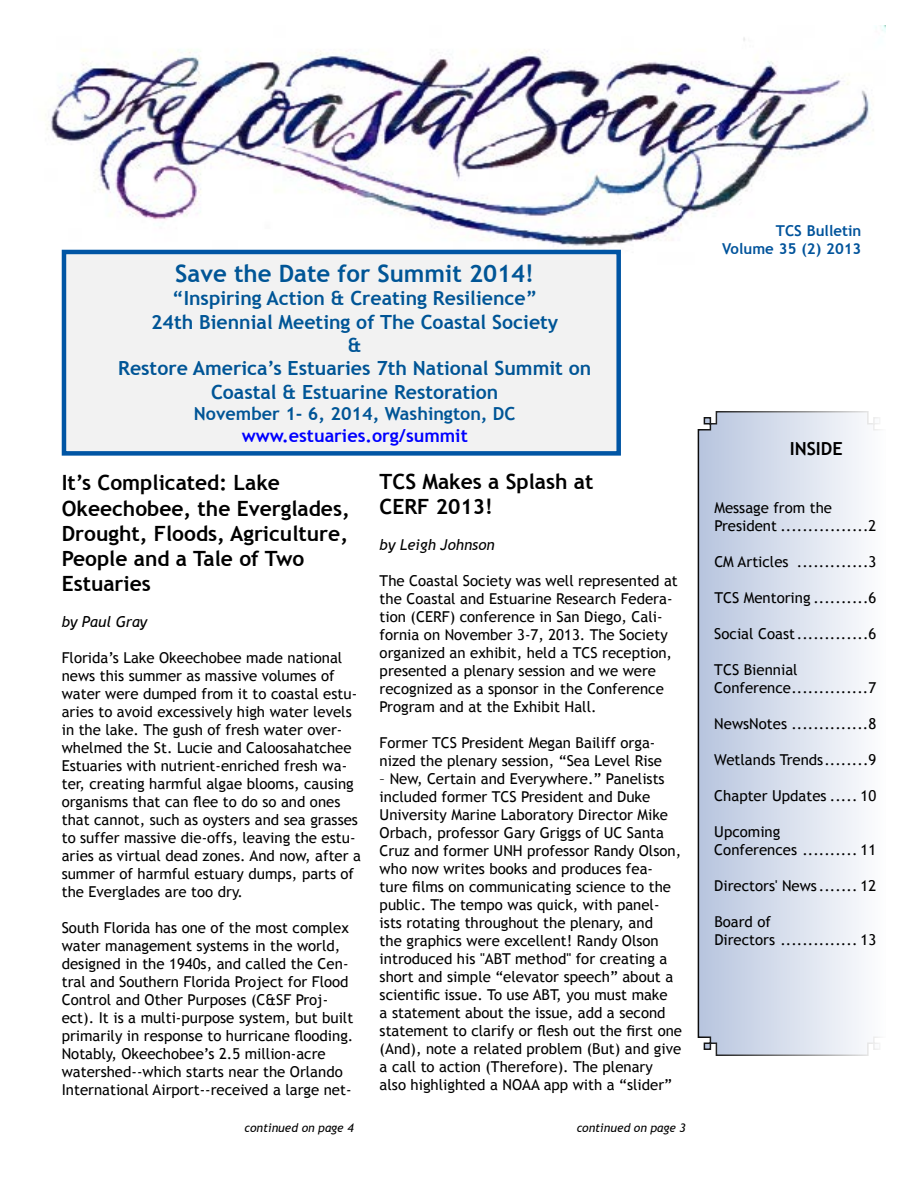
<style>
.page{position:relative;width:918px;height:1188px;background:#fff}
.page>*{position:absolute;margin:0;border:0;box-sizing:border-box;transform-origin:0 0}
.t1{font:700 24px "Trebuchet MS";color:#005596}
.t2{font:700 21px/25.2px "Trebuchet MS";color:#000}
.t3{font:700 19.5px/23.4px "Trebuchet MS";color:#005596;text-align:center}
.t4{font:700 18px "Trebuchet MS";color:#005596}
.t5{font:700 18px "Trebuchet MS";color:#00f}
.t6{font:700 18px "Trebuchet MS";color:#000}
.t7{font:15px/18px "Trebuchet MS";color:#000}
.t8{font:700 15px/18px "Trebuchet MS";color:#00539b;text-align:right}
.t9{font:italic 15px "Trebuchet MS";color:#000}
.t10{font:italic 12px "Trebuchet MS";color:#000}
</style>
<div class="page">
<img style="left:45px;top:25px;width:841px;height:240px">
<div style="left:714px;top:224px;width:149px;height:42px;background:#fff"></div>
<svg style="left:697px;top:411px;width:183px;height:645px"></svg>
<div style="left:62px;top:250px;width:559px;height:206px;background:#f2f2f2;border:4px solid #0055a4"></div>
<h1 class="t1" style="left:175px;top:258px;width:360px">Save the Date for Summit 2014!</h1>
<h3 class="t3" style="left:118px;top:287px;width:475px">“Inspiring Action &amp; Creating Resilience”<br>24th Biennial Meeting of The Coastal Society<br>&amp;<br>Restore America’s Estuaries 7th National Summit on Coastal &amp; Estuarine Restoration</h3>
<p class="t4" style="left:194px;top:403px;width:323px">November 1- 6, 2014, Washington, DC</p>
<p class="t5" style="left:242px;top:424px;width:228px">www.estuaries.org/summit</p>
<h2 class="t2" style="left:62px;top:470px;width:290px">It’s Complicated: Lake<br>Okeechobee, the Everglades,<br>Drought, Floods, Agriculture,<br>People and a Tale of Two<br>Estuaries</h2>
<p class="t9" style="left:62px;top:613px;width:87px">by Paul Gray</p>
<p class="t7" style="left:62px;top:649px;width:301px">Florida’s Lake Okeechobee made national news this summer as massive volumes of water were dumped from it to coastal estu&shy;aries to avoid excessively high water levels in the lake. The gush of fresh water over&shy;whelmed the St. Lucie and Caloosahatchee Estuaries with nutrient-enriched fresh wa&shy;ter, creating harmful algae blooms, causing organisms that can flee to do so and ones that cannot, such as oysters and sea grasses to suffer massive die-offs, leaving the estu&shy;aries as virtual dead zones. And now, after a summer of harmful estuary dumps, parts of the Everglades are too dry.</p>
<p class="t7" style="left:62px;top:919px;width:293px">South Florida has one of the most complex water management systems in the world, designed in the 1940s, and called the Cen&shy;tral and Southern Florida Project for Flood Control and Other Purposes (C&amp;SF Proj&shy;ect). It is a multi-purpose system, but built primarily in response to hurricane flooding.<br>Notably, Okeechobee’s 2.5 million-acre watershed--which starts near the Orlando International Airport--received a large net-</p>
<p class="t10" style="left:244px;top:1121px;width:111px">continued on page 4</p>
<h2 class="t2" style="left:380px;top:469px;width:215px">TCS Makes a Splash at<br>CERF 2013!</h2>
<p class="t9" style="left:380px;top:536px;width:116px">by Leigh Johnson</p>
<p class="t7" style="left:380px;top:572px;width:300px">The Coastal Society was well represented at the Coastal and Estuarine Research Federa&shy;tion (CERF) conference in San Diego, Cali&shy;fornia on November 3-7, 2013. The Society organized an exhibit, held a TCS reception, presented a plenary session and we were recognized as a sponsor in the Conference Program and at the Exhibit Hall.</p>
<p class="t7" style="left:380px;top:734px;width:284px">Former TCS President Megan Bailiff orga&shy;nized the plenary session, “Sea Level Rise</p>
<p class="t7" style="left:380px;top:770px;width:304px">– New, Certain and Everywhere.” Panelists included former TCS President and Duke University Marine Laboratory Director Mike Orbach, professor Gary Griggs of UC Santa Cruz and former UNH professor Randy Olson, who now writes books and produces fea&shy;ture films on communicating science to the public. The tempo was quick, with panel&shy;ists rotating throughout the plenary, and<br>the graphics were excellent! Randy Olson introduced his "ABT method" for creating a short and simple “elevator speech” about a scientific issue. To use ABT, you must make<br>a statement about the issue, add a second statement to clarify or flesh out the first one (And), note a related problem (But) and give a call to action (Therefore). The plenary also highlighted a NOAA app with a “slider”</p>
<p class="t10" style="left:577px;top:1121px;width:111px">continued on page 3</p>
<p class="t8" style="left:722px;top:222px;width:141px">TCS Bulletin<br>Volume 35 (2) 2013</p>
<p class="t6" style="left:790px;top:438px;width:55px">INSIDE</p>
<p class="t7" style="left:714px;top:499px;width:163px">Message from the<br>President ................2</p>
<p class="t7" style="left:714px;top:553px;width:163px">CM Articles .............3</p>
<p class="t7" style="left:714px;top:589px;width:163px">TCS Mentoring ..........6</p>
<p class="t7" style="left:714px;top:625px;width:163px">Social Coast.............6</p>
<p class="t7" style="left:714px;top:661px;width:163px">TCS Biennial<br>Conference..............7</p>
<p class="t7" style="left:714px;top:715px;width:163px">NewsNotes ..............8</p>
<p class="t7" style="left:714px;top:751px;width:163px">Wetlands Trends........9</p>
<p class="t7" style="left:714px;top:787px;width:164px">Chapter Updates ..... 10</p>
<p class="t7" style="left:714px;top:823px;width:163px">Upcoming<br>Conferences .......... 11</p>
<p class="t7" style="left:714px;top:877px;width:163px">Directors' News ....... 12</p>
<p class="t7" style="left:714px;top:913px;width:163px">Board of<br>Directors .............. 13</p>
</div>
